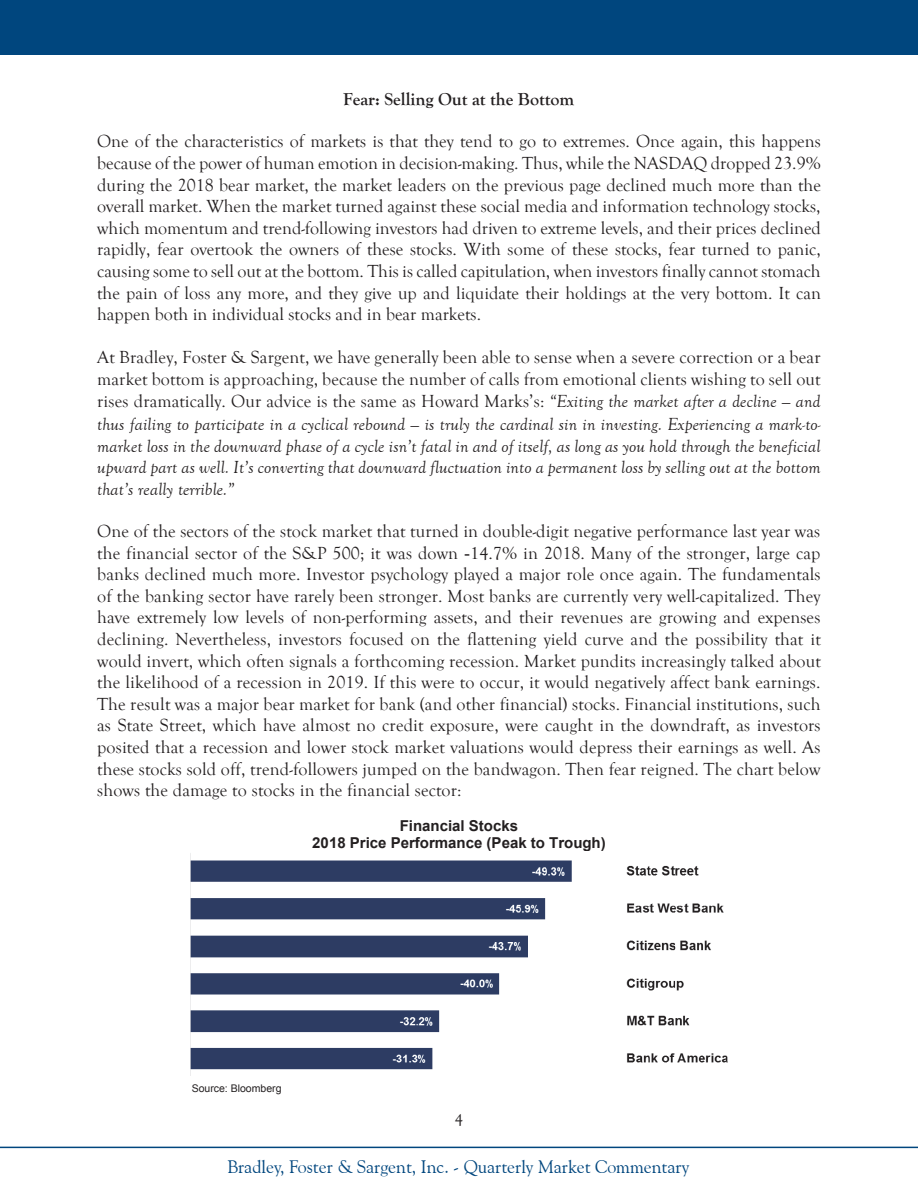
<style>
.page{position:relative;width:918px;height:1188px;background:#fff}
.page>*{position:absolute;margin:0;border:0;box-sizing:border-box;transform-origin:0 0}
.t1{font:18px/21.6px "Goudy Old Style T";letter-spacing:.005em;color:#231f20;text-align:justify}
.t2{font:italic 18px/21.9px "Goudy Old Style T";letter-spacing:.01em;color:#231f20;text-align:justify}
.t3{font:18px "Goudy Old Style BT";color:#00467e}
.t4{font:700 18px "Goudy Old Style T";color:#231f20}
.t5{font:16.5px "Goudy Old Style T";color:#231f20}
.t6{font:700 15px/17.2px "Arial";color:#231f20;text-align:center}
.t7{font:10.5px "Arial";color:#231f20}
.s1{font-style:normal}
.s2{font-family:"Times New Roman"}
</style>
<div class="page">
<div style="left:0;top:0;width:918px;height:55px;background:#00467e"></div>
<hr style="left:0;top:1147px;width:918px;height:1px;background:#00467e">
<img style="left:190px;top:853px;width:538px;height:223px">
<p class="t4" style="left:343px;top:89px;width:233px">Fear: Selling Out at the Bottom</p>
<p class="t1" style="left:97px;top:131px;width:725px">One of the characteristics of markets is that they tend to go to extremes. Once again, this happens because of the power of human emotion in decision-making. Thus, while the NASDAQ dropped 23.9% during the 2018 bear market, the market leaders on the previous page declined much more than the overall market. When the market turned against these social media and information technology stocks, which momentum and trend-following investors had driven to extreme levels, and their prices declined rapidly, fear overtook the owners of these stocks. With some of these stocks, fear turned to panic, causing some to sell out at the bottom. This is called capitulation, when investors finally cannot stomach the pain of loss any more, and they give up and liquidate their holdings at the very bottom. It can happen both in individual stocks and in bear markets.</p>
<p class="t2" style="left:97px;top:347px;width:725px"><span class="s1">At Bradley, Foster &amp; Sargent, we have generally been able to sense when a severe correction or a bear market bottom is approaching, because the number of calls from emotional clients wishing to sell out rises dramatically. Our advice is the same as Howard Marks’s:</span> “Exiting the market after a decline — and thus failing to participate in a cyclical rebound — is truly the cardinal sin in investing. Experiencing a mark-to&shy;market loss in the downward phase of a cycle isn’t fatal in and of itself, as long as you hold through the beneficial upward part as well. It’s converting that downward fluctuation into a permanent loss by selling out at the bottom that’s really terrible.”</p>
<p class="t1" style="left:97px;top:521px;width:725px">One of the sectors of the stock market that turned in double-digit negative performance last year was the financial sector of the S&amp;P 500; it was down <span class="s2">-</span>14.7% in 2018. Many of the stronger, large cap banks declined much more. Investor psychology played a major role once again. The fundamentals of the banking sector have rarely been stronger. Most banks are currently very well-capitalized. They have extremely low levels of non-performing assets, and their revenues are growing and expenses declining. Nevertheless, investors focused on the flattening yield curve and the possibility that it would invert, which often signals a forthcoming recession. Market pundits increasingly talked about the likelihood of a recession in 2019. If this were to occur, it would negatively affect bank earnings.<br>The result was a major bear market for bank (and other financial) stocks. Financial institutions, such as State Street, which have almost no credit exposure, were caught in the downdraft, as investors posited that a recession and lower stock market valuations would depress their earnings as well. As these stocks sold off, trend-followers jumped on the bandwagon. Then fear reigned. The chart below shows the damage to stocks in the financial sector:</p>
<p class="t6" style="left:312px;top:818px;width:295px">Financial Stocks<br>2018 Price Performance (Peak to Trough)</p>
<p class="t7" style="left:192px;top:1082px;width:91px">Source: Bloomberg</p>
<p class="t5" style="left:455px;top:1111px;width:10px">4</p>
<p class="t3" style="left:227px;top:1156px;width:463px">Bradley, Foster &amp; Sargent, Inc. - Quarterly Market Commentary</p>
</div>
